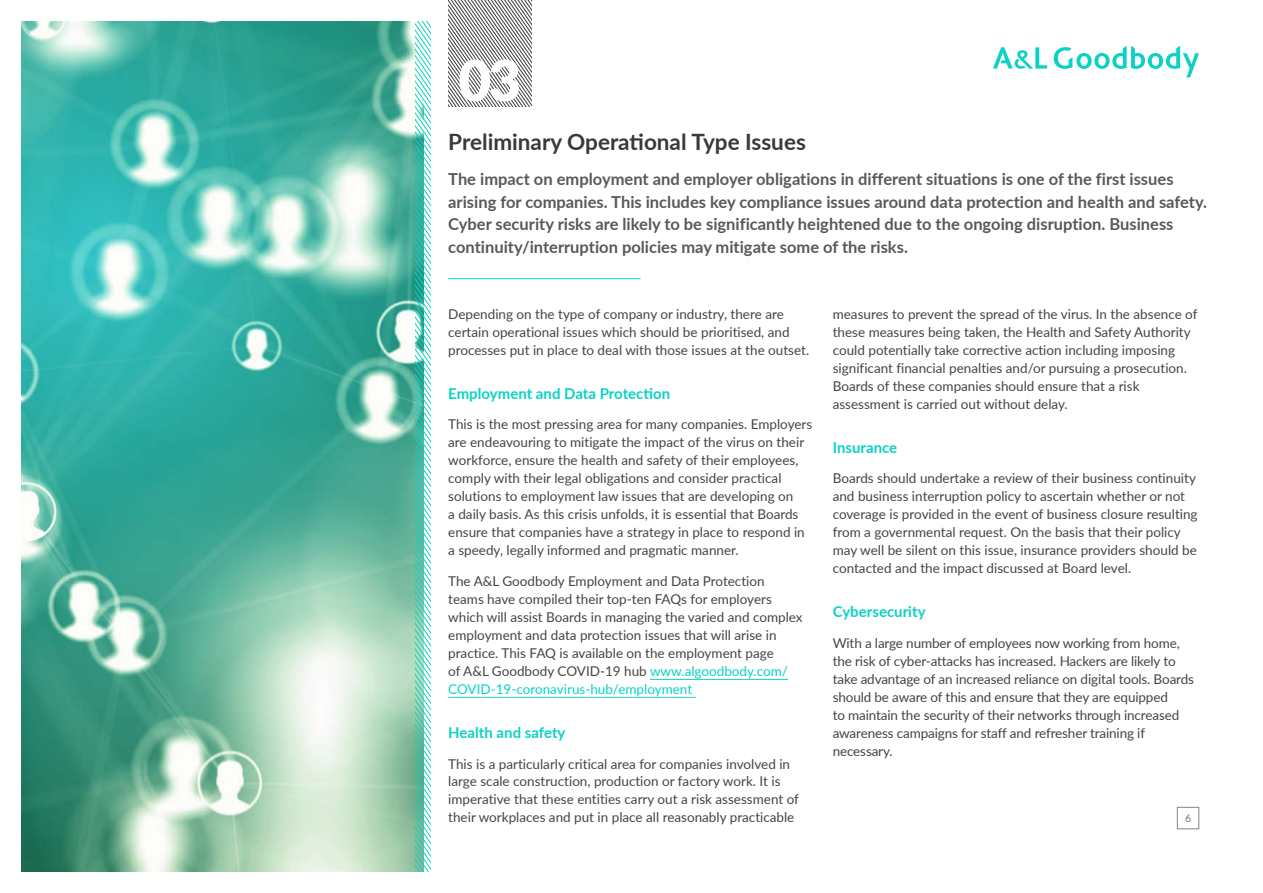
<style>
.page{position:relative;width:1263px;height:893px;background:#fff}
.page>*{position:absolute;margin:0;border:0;box-sizing:border-box;transform-origin:0 0}
.t1{font:900 56.25px "Lato";color:#fff}
.t2{font:700 22.5px "Lato";color:#3b3936}
.t3{font:700 16.5px/22.5px "Lato";color:#5a5957}
.t4{font:700 15px "Lato";color:#0bd2c5}
.t5{font:13.5px/18px "Lato";color:#464442}
.t6{font:10.5px "Lato";color:#6f6f6e}
.s1{color:#0bd2c5}
</style>
<div class="page">
<div style="left:1177px;top:807px;width:22px;height:22px;border:1px solid #858585"></div>
<img style="left:21px;top:21px;width:394px;height:851px">
<svg style="left:415px;top:21px;width:16px;height:851px"></svg>
<svg style="left:448px;top:0;width:83px;height:107px"></svg>
<hr style="left:448px;top:278px;width:192px;height:1px;background:#0bd2c5">
<svg style="left:993px;top:47px;width:54px;height:22px"></svg>
<svg style="left:1054px;top:46px;width:145px;height:31px"></svg>
<hr style="left:650px;top:679px;width:138px;height:1px;background:#0bd2c5">
<hr style="left:448px;top:697px;width:248px;height:1px;background:#28d3c6">
<h1 class="t1" style="left:458px;top:38px;width:64px">03</h1>
<h2 class="t2" style="left:448px;top:125px;width:359px">Preliminary Operational Type Issues</h2>
<p class="t3" style="left:448px;top:167px;width:760px">The impact on employment and employer obligations in different situations is one of the first issues arising for companies. This includes key compliance issues around data protection and health and safety.<br>Cyber security risks are likely to be significantly heightened due to the ongoing disruption. Business continuity/interruption policies may mitigate some of the risks.</p>
<p class="t5" style="left:448px;top:305px;width:362px">Depending on the type of company or industry, there are certain operational issues which should be prioritised, and processes put in place to deal with those issues at the outset.</p>
<p class="t4" style="left:448px;top:382px;width:223px">Employment and Data Protection</p>
<p class="t5" style="left:448px;top:415px;width:366px">This is the most pressing area for many companies. Employers are endeavouring to mitigate the impact of the virus on their workforce, ensure the health and safety of their employees, comply with their legal obligations and consider practical solutions to employment law issues that are developing on<br>a daily basis. As this crisis unfolds, it is essential that Boards ensure that companies have a strategy in place to respond in a speedy, legally informed and pragmatic manner.</p>
<p class="t5" style="left:448px;top:572px;width:356px">The A&amp;L Goodbody Employment and Data Protection teams have compiled their top-ten FAQs for employers which will assist Boards in managing the varied and complex employment and data protection issues that will arise in practice. This FAQ is available on the employment page<br>of A&amp;L Goodbody COVID-19 hub <span class="s1">www.algoodbody.com/ COVID-19-coronavirus-hub/employment</span></p>
<p class="t4" style="left:448px;top:721px;width:119px">Health and safety</p>
<p class="t5" style="left:448px;top:754px;width:352px">This is a particularly critical area for companies involved in large scale construction, production or factory work. It is imperative that these entities carry out a risk assessment of their workplaces and put in place all reasonably practicable</p>
<p class="t5" style="left:833px;top:305px;width:366px">measures to prevent the spread of the virus. In the absence of these measures being taken, the Health and Safety Authority could potentially take corrective action including imposing significant financial penalties and/or pursuing a prosecution.<br>Boards of these companies should ensure that a risk assessment is carried out without delay.</p>
<p class="t4" style="left:833px;top:436px;width:66px">Insurance</p>
<p class="t5" style="left:833px;top:469px;width:366px">Boards should undertake a review of their business continuity and business interruption policy to ascertain whether or not coverage is provided in the event of business closure resulting from a governmental request. On the basis that their policy may well be silent on this issue, insurance providers should be contacted and the impact discussed at Board level.</p>
<p class="t4" style="left:833px;top:600px;width:94px">Cybersecurity</p>
<p class="t5" style="left:833px;top:633px;width:363px">With a large number of employees now working from home, the risk of cyber-attacks has increased. Hackers are likely to take advantage of an increased reliance on digital tools. Boards should be aware of this and ensure that they are equipped<br>to maintain the security of their networks through increased awareness campaigns for staff and refresher training if necessary.</p>
<p class="t6" style="left:1185px;top:811px;width:8px">6</p>
</div>
